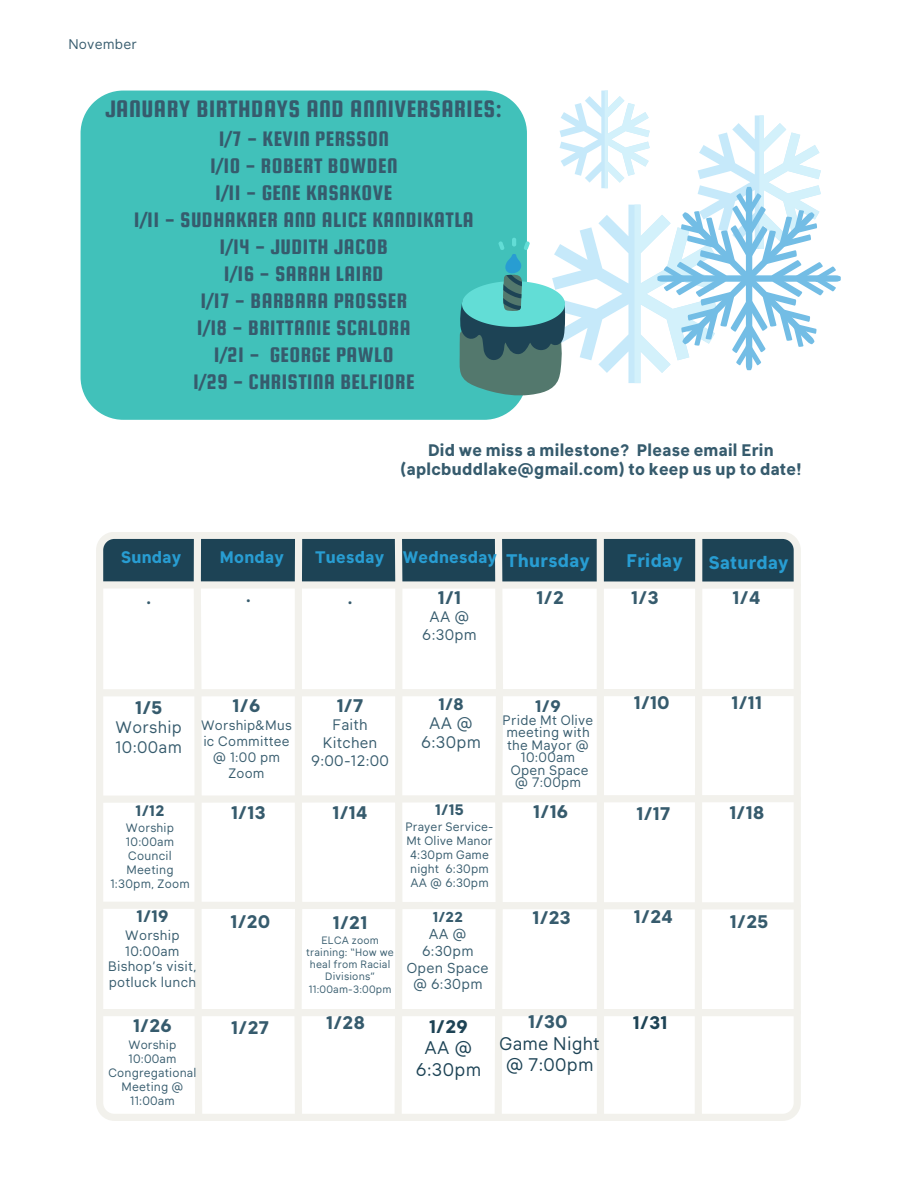
<style>
.page{position:relative;width:918px;height:1188px;background:#fff}
.page>*{position:absolute;margin:0;border:0;box-sizing:border-box;transform-origin:0 0}
.t1{font:25.5px "Squada One";letter-spacing:.02em;color:#365b6d}
.t2{font:22.5px/27px "Squada One";letter-spacing:.02em;color:#365b6d;text-align:center}
.t3{font:700 18px "Klima";letter-spacing:.02em;color:#365b6d}
.t4{font:18px/21.3px "Klima";letter-spacing:.015em;color:#1d4355;text-align:center}
.t5{font:700 18px "Klima";letter-spacing:.02em;color:#289dd2}
.t6{font:700 18px "Klima";color:#1d4355}
.t7{font:700 17.85px "Klima";color:#365b6d}
.t8{font:700 16.5px/19.2px "Klima";letter-spacing:.02em;color:#365b6d;text-align:center}
.t9{font:700 16.5px "Klima";letter-spacing:.02em;color:#289dd2}
.t10{font:16.5px/19.2px "Klima";letter-spacing:.02em;color:#365b6d}
.t11{font:15px/18px "Klima";letter-spacing:.02em;color:#365b6d;text-align:center}
.t12{font:700 15px "Klima";color:#365b6d}
.t13{font:14.25px/16.8px "Klima";letter-spacing:.02em;color:#365b6d;text-align:center}
.t14{font:13.8px "Klima";letter-spacing:.015em;color:#365b6d}
.t15{font:13.5px/15.8px "Klima";letter-spacing:.02em;color:#365b6d;text-align:center}
.t16{font:12px/14px "Klima";letter-spacing:.015em;color:#365b6d;text-align:center}
.t17{font:10.5px/12.3px "Klima";letter-spacing:.02em;color:#365b6d;text-align:center}
.s1{font-weight:700}
.s2{font-weight:700;color:#365b6d}
</style>
<div class="page">
<svg style="left:96px;top:532px;width:704px;height:589px"></svg>
<div style="left:81px;top:91px;width:442px;height:329px;background:#41c1ba"></div>
<svg style="left:459px;top:91px;width:382px;height:305px"></svg>
<h2 class="t14" style="left:68px;top:38px;width:70px">November</h2>
<h4 class="t1" style="left:105px;top:96px;width:398px">JANUARY BIRTHDAYS AND ANNIVERSARIES:</h4>
<h4 class="t2" style="left:134px;top:125px;width:342px">1/7 - KEVIN PERSSON<br>1/10 - ROBERT BOWDEN<br>1/11 - GENE KASAKOVE<br>1/11 - SUDHAKAER AND ALICE KANDIKATLA<br>1/14 - JUDITH JACOB<br>1/16 - SARAH LAIRD<br>1/17 - BARBARA PROSSER<br>1/18 - BRITTANIE SCALORA<br>1/21 - GEORGE PAWLO<br>1/29 - CHRISTINA BELFIORE</h4>
<h2 class="t8" style="left:400px;top:442px;width:403px">Did we miss a milestone? Please email Erin (aplcbuddlake@gmail.com) to keep us up to date!</h2>
<h1 class="t9" style="left:121px;top:550px;width:62px">Sunday</h1>
<p class="t9" style="left:220px;top:550px;width:66px">Monday</p>
<p class="t9" style="left:315px;top:550px;width:71px">Tuesday</p>
<p class="t9" style="left:403px;top:550px;width:96px">Wednesday</p>
<h2 class="t5" style="left:506px;top:553px;width:85px">Thursday</h2>
<p class="t5" style="left:626px;top:553px;width:58px">Friday</p>
<h2 class="t5" style="left:709px;top:555px;width:81px">Saturday</h2>
<h4 class="t3" style="left:146px;top:590px;width:6px">.</h4>
<h2 class="t3" style="left:246px;top:589px;width:6px">.</h2>
<h2 class="t3" style="left:348px;top:590px;width:6px">.</h2>
<h2 class="t3" style="left:438px;top:590px;width:25px">1/1</h2>
<h2 class="t11" style="left:422px;top:609px;width:56px">AA @<br>6:30pm</h2>
<h3 class="t3" style="left:537px;top:590px;width:29px">1/2</h3>
<h2 class="t3" style="left:631px;top:590px;width:29px">1/3</h2>
<h3 class="t3" style="left:733px;top:590px;width:29px">1/4</h3>
<h4 class="t3" style="left:634px;top:695px;width:37px">1/10</h4>
<h6 class="t7" style="left:731px;top:695px;width:32px">1/11</h6>
<p class="t10" style="left:421px;top:696px;width:61px;text-align:center"><span class="s1">1/8<br></span>AA @<br>6:30pm</p>
<p class="t8" style="left:535px;top:698px;width:27px">1/9</p>
<h2 class="t3" style="left:233px;top:699px;width:29px">1/6</h2>
<h2 class="t15" style="left:201px;top:719px;width:92px">Worship&amp;Mus ic Committee @ 1:00 pm<br>Zoom</h2>
<p class="t3" style="left:337px;top:699px;width:28px">1/7</p>
<p class="t11" style="left:311px;top:717px;width:79px">Faith<br>Kitchen<br>9:00-12:00</p>
<h2 class="t3" style="left:135px;top:701px;width:29px">1/5</h2>
<h2 class="t10" style="left:116px;top:719px;width:68px">Worship<br>10:00am</h2>
<p class="t15" style="left:503px;top:715px;width:92px;line-height:12.3px">Pride Mt Olive meeting with the Mayor @<br>10:00am<br>Open Space @ 7:00pm</p>
<h4 class="t3" style="left:533px;top:804px;width:36px">1/16</h4>
<h2 class="t12" style="left:435px;top:804px;width:30px">1/15</h2>
<h2 class="t16" style="left:405px;top:821px;width:90px">Prayer Service-<br>Mt Olive Manor<br>4:30pm Game night 6:30pm<br>AA @ 6:30pm</h2>
<h2 class="t13" style="left:407px;top:910px;width:83px"><span class="s1">1/22<br></span>AA @<br>6:30pm<br>Open Space @ 6:30pm</h2>
<h2 class="t12" style="left:136px;top:804px;width:30px">1/12</h2>
<h2 class="t16" style="left:110px;top:822px;width:81px">Worship<br>10:00am<br>Council<br>Meeting<br>1:30pm, Zoom</h2>
<h2 class="t8" style="left:136px;top:908px;width:34px">1/19</h2>
<h2 class="t15" style="left:108px;top:928px;width:90px">Worship<br>10:00am<br>Bishop’s visit, potluck lunch</h2>
<h2 class="t3" style="left:133px;top:1019px;width:40px">1/26</h2>
<h2 class="t16" style="left:109px;top:1039px;width:89px">Worship<br>10:00am<br>Congregational<br>Meeting @<br>11:00am</h2>
<h2 class="t3" style="left:729px;top:805px;width:36px">1/18</h2>
<h2 class="t3" style="left:231px;top:805px;width:36px">1/13</h2>
<h3 class="t3" style="left:333px;top:805px;width:36px">1/14</h3>
<h4 class="t3" style="left:636px;top:806px;width:35px">1/17</h4>
<p class="t3" style="left:634px;top:909px;width:40px">1/24</p>
<p class="t3" style="left:730px;top:914px;width:40px">1/25</p>
<h2 class="t3" style="left:533px;top:910px;width:40px">1/23</h2>
<h2 class="t3" style="left:230px;top:914px;width:41px">1/20</h2>
<h5 class="t3" style="left:333px;top:915px;width:36px">1/21</h5>
<h2 class="t17" style="left:306px;top:935px;width:89px">ELCA zoom training: “How we heal from Racial<br>Divisions”<br>11:00am-3:00pm</h2>
<h6 class="t3" style="left:231px;top:1020px;width:39px">1/27</h6>
<h4 class="t4" style="left:416px;top:1018px;width:67px"><span class="s1">1/29<br></span>AA @<br>6:30pm</h4>
<h2 class="t4" style="left:500px;top:1013px;width:102px"><span class="s2">1/30<br></span>Game Night @ 7:00pm</h2>
<h2 class="t6" style="left:633px;top:1016px;width:36px">1/31</h2>
<h2 class="t3" style="left:326px;top:1015px;width:40px">1/28</h2>
</div>
